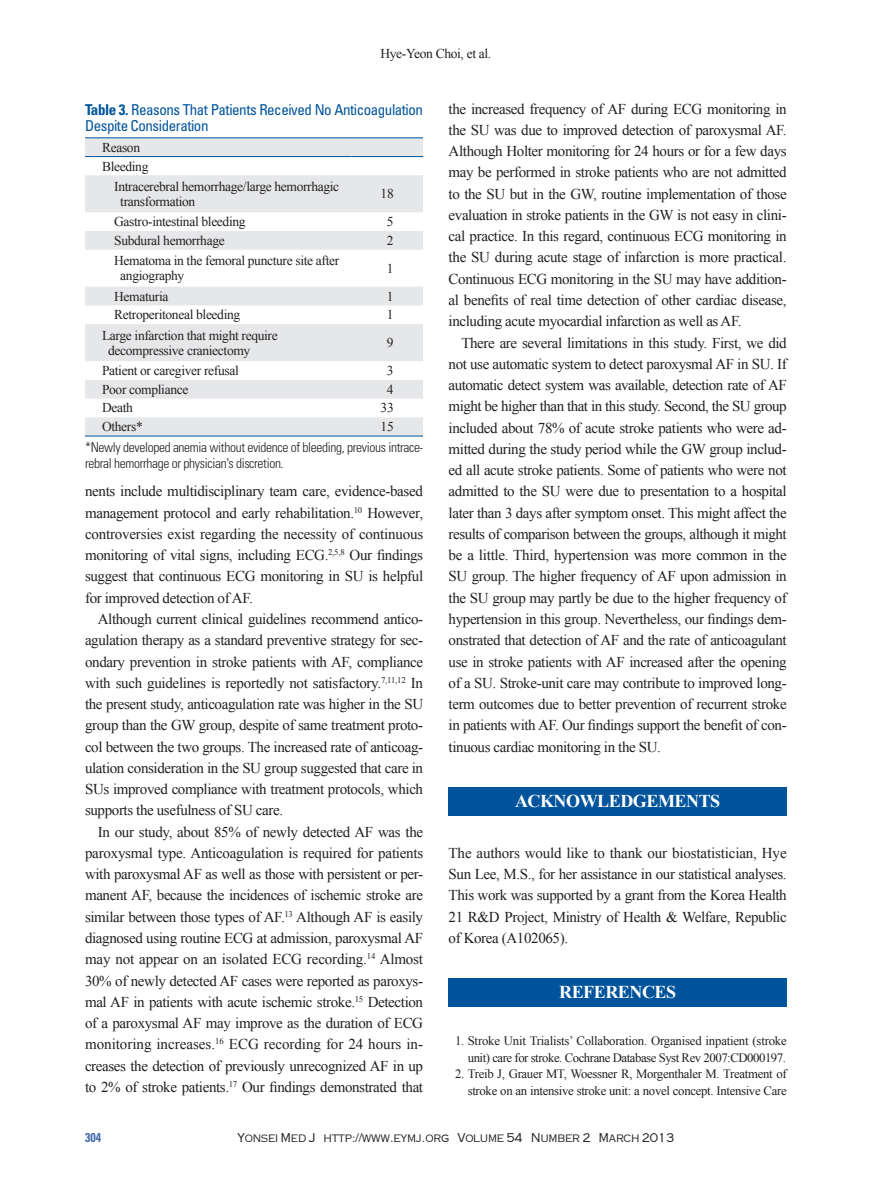
<style>
.page{position:relative;width:893px;height:1191px;background:#fff}
.page>*{position:absolute;margin:0;border:0;box-sizing:border-box;transform-origin:0 0}
.t1{font:700 18px "Times New Roman";letter-spacing:-.025em;color:#fff}
.본문_YMJ{font:15px/21.3px "Times New Roman";letter-spacing:-.025em;color:#231f20;text-align:justify}
.표제목_YMJ{font:condensed 15px/16.5px "Univers LT Std";letter-spacing:-.03em;color:#01549c}
.표본문_YMJ{font:13.5px "Times New Roman";letter-spacing:-.025em;color:#231f20}
.표설명_YMJ{font:300 condensed 13.5px/16.5px "Univers LT Std";letter-spacing:-.025em;color:#231f20}
.레퍼런스_YMJ{font:12.75px/16.5px "Times New Roman";letter-spacing:-.025em;color:#231f20;text-align:right}
.t2{font:700 condensed 12.75px "Univers LT Std";color:#446aab;scale:.95 1}
.t3{font:300 12px "Metalcut";letter-spacing:-.025em;color:#231f20}
.s1{font-weight:700}
.s2{font-family:"Helvetica";font-weight:400;font-stretch:normal}
</style>
<div class="page">
<div style="left:449px;top:787px;width:338px;height:28px;background:#01549c"></div>
<div style="left:449px;top:978px;width:338px;height:28px;background:#01549c"></div>
<svg style="left:85px;top:138px;width:338px;height:298px;fill:#e6e7e9"></svg>
<hr style="left:85px;top:137px;width:266px;height:1px;background:#01549c">
<hr style="left:351px;top:137px;width:72px;height:1px;background:#01549c">
<hr style="left:85px;top:156px;width:266px;height:1px;background:#01549c">
<hr style="left:351px;top:156px;width:72px;height:1px;background:#01549c">
<hr style="left:85px;top:436px;width:266px;height:1px;background:#01549c">
<hr style="left:351px;top:436px;width:72px;height:1px;background:#01549c">
<p class="표본문_YMJ" style="left:380px;top:44px;width:112px">Hye-Yeon Choi, et al.</p>
<p class="표제목_YMJ" style="left:85px;top:101px;width:340px"><span class="s1">Table 3.</span> Reasons That Patients Received No Anticoagulation<br>Despite Consideration</p>
<p class="표본문_YMJ" style="left:102px;top:138px;width:40px">Reason</p>
<p class="표본문_YMJ" style="left:102px;top:157px;width:48px">Bleeding</p>
<p class="표본문_YMJ" style="left:114px;top:177px;width:227px">Intracerebral hemorrhage/large hemorrhagic</p>
<p class="표본문_YMJ" style="left:120px;top:192px;width:77px">transformation</p>
<p class="표본문_YMJ" style="left:381px;top:185px;width:15px">18</p>
<p class="표본문_YMJ" style="left:114px;top:212px;width:133px">Gastro-intestinal bleeding</p>
<p class="표본문_YMJ" style="left:387px;top:212px;width:8px">5</p>
<p class="표본문_YMJ" style="left:114px;top:231px;width:112px">Subdural hemorrhage</p>
<p class="표본문_YMJ" style="left:387px;top:231px;width:8px">2</p>
<p class="표본문_YMJ" style="left:114px;top:252px;width:227px">Hematoma in the femoral puncture site after</p>
<p class="표본문_YMJ" style="left:120px;top:267px;width:66px">angiography</p>
<p class="표본문_YMJ" style="left:387px;top:259px;width:8px">1</p>
<p class="표본문_YMJ" style="left:114px;top:287px;width:56px">Hematuria</p>
<p class="표본문_YMJ" style="left:387px;top:287px;width:8px">1</p>
<p class="표본문_YMJ" style="left:114px;top:306px;width:128px">Retroperitoneal bleeding</p>
<p class="표본문_YMJ" style="left:387px;top:306px;width:8px">1</p>
<p class="표본문_YMJ" style="left:102px;top:326px;width:177px">Large infarction that might require</p>
<p class="표본문_YMJ" style="left:108px;top:341px;width:144px">decompressive craniectomy</p>
<p class="표본문_YMJ" style="left:387px;top:333px;width:8px">9</p>
<p class="표본문_YMJ" style="left:102px;top:361px;width:138px">Patient or caregiver refusal</p>
<p class="표본문_YMJ" style="left:387px;top:361px;width:8px">3</p>
<p class="표본문_YMJ" style="left:102px;top:380px;width:88px">Poor compliance</p>
<p class="표본문_YMJ" style="left:387px;top:380px;width:8px">4</p>
<p class="표본문_YMJ" style="left:102px;top:399px;width:32px">Death</p>
<p class="표본문_YMJ" style="left:381px;top:399px;width:15px">33</p>
<p class="표본문_YMJ" style="left:102px;top:417px;width:42px">Others*</p>
<p class="표본문_YMJ" style="left:381px;top:417px;width:15px">15</p>
<p class="표설명_YMJ" style="left:85px;top:438px;width:340px">*Newly developed anemia without evidence of bleeding, previous intrace&shy;rebral hemorrhage or physician<span class="s2">’</span>s discretion.</p>
<p class="본문_YMJ" style="left:85px;top:480px;width:340px">nents include multidisciplinary team care, evidence-based management protocol and early rehabilitation.<sup>10</sup> However, controversies exist regarding the necessity of continuous monitoring of vital signs, including ECG.<sup>2,5,8</sup> Our findings suggest that continuous ECG monitoring in SU is helpful for improved detection of AF.</p>
<p class="본문_YMJ" style="left:85px;top:608px;width:340px;text-indent:13px">Although current clinical guidelines recommend antico&shy;agulation therapy as a standard preventive strategy for sec&shy;ondary prevention in stroke patients with AF, compliance with such guidelines is reportedly not satisfactory.<sup>7,11,12</sup> In the present study, anticoagulation rate was higher in the SU group than the GW group, despite of same treatment proto&shy;col between the two groups. The increased rate of anticoag&shy;ulation consideration in the SU group suggested that care in SUs improved compliance with treatment protocols, which supports the usefulness of SU care.</p>
<p class="본문_YMJ" style="left:85px;top:820px;width:340px;text-indent:13px">In our study, about 85% of newly detected AF was the paroxysmal type. Anticoagulation is required for patients with paroxysmal AF as well as those with persistent or per&shy;manent AF, because the incidences of ischemic stroke are similar between those types of AF.<sup>13</sup> Although AF is easily diagnosed using routine ECG at admission, paroxysmal AF may not appear on an isolated ECG recording.<sup>14</sup> Almost 30% of newly detected AF cases were reported as paroxys&shy;mal AF in patients with acute ischemic stroke.<sup>15</sup> Detection of a paroxysmal AF may improve as the duration of ECG monitoring increases.<sup>16</sup> ECG recording for 24 hours in&shy;creases the detection of previously unrecognized AF in up to 2% of stroke patients.<sup>17</sup> Our findings demonstrated that</p>
<p class="본문_YMJ" style="left:449px;top:98px;width:340px">the increased frequency of AF during ECG monitoring in the SU was due to improved detection of paroxysmal AF.<br>Although Holter monitoring for 24 hours or for a few days may be performed in stroke patients who are not admitted to the SU but in the GW, routine implementation of those evaluation in stroke patients in the GW is not easy in clini&shy;cal practice. In this regard, continuous ECG monitoring in the SU during acute stage of infarction is more practical.<br>Continuous ECG monitoring in the SU may have addition&shy;al benefits of real time detection of other cardiac disease, including acute myocardial infarction as well as AF.</p>
<p class="본문_YMJ" style="left:449px;top:331px;width:340px;text-indent:13px">There are several limitations in this study. First, we did not use automatic system to detect paroxysmal AF in SU. If automatic detect system was available, detection rate of AF might be higher than that in this study. Second, the SU group included about 78% of acute stroke patients who were ad&shy;mitted during the study period while the GW group includ&shy;ed all acute stroke patients. Some of patients who were not admitted to the SU were due to presentation to a hospital later than 3 days after symptom onset. This might affect the results of comparison between the groups, although it might be a little. Third, hypertension was more common in the SU group. The higher frequency of AF upon admission in the SU group may partly be due to the higher frequency of hypertension in this group. Nevertheless, our findings dem&shy;onstrated that detection of AF and the rate of anticoagulant use in stroke patients with AF increased after the opening of a SU. Stroke-unit care may contribute to improved long&shy;term outcomes due to better prevention of recurrent stroke in patients with AF. Our findings support the benefit of con&shy;tinuous cardiac monitoring in the SU.</p>
<p class="t1" style="left:515px;top:788px;width:207px">ACKNOWLEDGEMENTS</p>
<p class="본문_YMJ" style="left:449px;top:842px;width:340px">The authors would like to thank our biostatistician, Hye Sun Lee, M.S., for her assistance in our statistical analyses.<br>This work was supported by a grant from the Korea Health 21 R&amp;D Project, Ministry of Health &amp; Welfare, Republic of Korea (A102065).</p>
<p class="t1" style="left:559px;top:980px;width:118px">REFERENCES</p>
<p class="레퍼런스_YMJ" style="left:455px;top:1032px;width:333px">1. Stroke Unit Trialists’ Collaboration. Organised inpatient (stroke unit) care for stroke. Cochrane Database Syst Rev 2007:CD000197.</p>
<p class="레퍼런스_YMJ" style="left:455px;top:1065px;width:333px">2. Treib J, Grauer MT, Woessner R, Morgenthaler M. Treatment of stroke on an intensive stroke unit: a novel concept. Intensive Care</p>
<p class="t2" style="left:85px;top:1129px;width:18px">304</p>
<p class="t3" style="left:237px;top:1130px;width:439px">Yonsei Med J http://www.eymj.org Volume 54 Number 2 March 2013</p>
</div>
